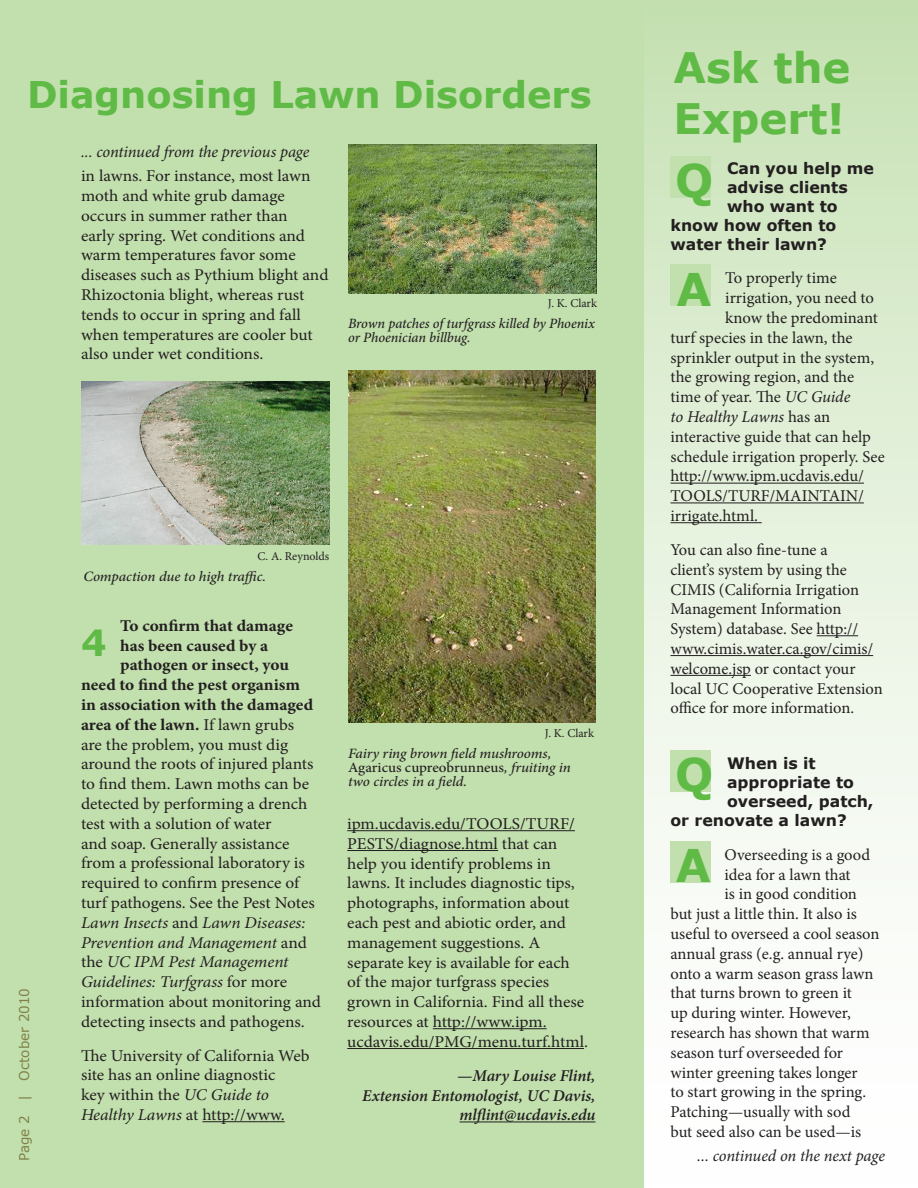
<style>
.page{position:relative;width:918px;height:1188px;background:#fff}
.page>*{position:absolute;margin:0;border:0;box-sizing:border-box;transform-origin:0 0}
.t1{font:700 45px "Verdana";color:#60bb46}
.Head_1{font:700 42px "Verdana";color:#60bb46}
.Head_2{font:700 36.75px "Verdana";color:#60bb46}
.t2{font:700 36px "Verdana";color:#60bb46}
.Body_text{font:16.5px/19.8px "Minion Pro";color:#231f20;scale:1.05 1}
.Body_text-2{font:16.5px/19.8px "Minion Pro";color:#231f20}
.Body_text-3{font:700 16.5px "Minion Pro";color:#231f20;scale:1.05 1}
.Body_text-4{font:italic 16.5px "Minion Pro";letter-spacing:-.005em;color:#231f20;scale:1.05 1}
.Byline{font:italic 600 16.5px/19.8px "Minion Pro";letter-spacing:-.005em;color:#231f20;text-align:right}
.Jump_from_tag{font:italic 16.5px "Minion Pro";letter-spacing:-.01em;color:#231f20}
.Jump_to_tag{font:italic 16.5px "Minion Pro";letter-spacing:-.005em;color:#231f20}
.Body_text-5{font:italic 16.5px "Minion Pro";letter-spacing:-.005em;color:#231f20}
.Question{font:700 15.75px "Verdana";color:#231f20}
.Cutlines{font:italic 500 14.25px/14.2px "Minion Pro";letter-spacing:-.005em;color:#231f20;scale:1.05 1}
.Cutlines-2{font:italic 500 14.25px/14.2px "Minion Pro";letter-spacing:-.005em;color:#231f20}
.Page_numbers{font:13.5px "Verdana";color:#7f8249}
.Photo_credit{font:12px "Minion Pro";color:#231f20}
.s1{font-weight:400}
.s2{font-style:normal}
.s3{font-style:italic}
</style>
<div class="page">
<div style="left:642px;top:0;width:276px;height:1188px;background:linear-gradient(to bottom,#c8e2b6,#fff)"></div>
<div style="left:0;top:0;width:643px;height:1188px;background:#c2dfae"></div>
<hr style="left:202px;top:1121px;width:83px;height:1px;background:#231f20">
<hr style="left:347px;top:830px;width:228px;height:1px;background:#231f20">
<hr style="left:347px;top:850px;width:151px;height:1px;background:#231f20">
<hr style="left:433px;top:1028px;width:114px;height:1px;background:#231f20">
<hr style="left:347px;top:1048px;width:237px;height:1px;background:#231f20">
<hr style="left:460px;top:1122px;width:136px;height:1px;background:#231f20">
<img style="left:348px;top:144px;width:248px;height:150px">
<img style="left:348px;top:371px;width:248px;height:352px">
<img style="left:81px;top:381px;width:248px;height:164px">
<hr style="left:670px;top:483px;width:194px;height:1px;background:#231f20">
<hr style="left:670px;top:503px;width:194px;height:1px;background:#231f20">
<hr style="left:670px;top:522px;width:92px;height:1px;background:#231f20">
<hr style="left:817px;top:635px;width:41px;height:1px;background:#231f20">
<hr style="left:670px;top:655px;width:203px;height:1px;background:#231f20">
<hr style="left:670px;top:675px;width:81px;height:1px;background:#231f20">
<div style="left:670px;top:265px;width:41px;height:41px;background:#c2dfae"></div>
<div style="left:670px;top:750px;width:41px;height:41px;background:#c2dfae"></div>
<div style="left:670px;top:842px;width:41px;height:41px;background:#c2dfae"></div>
<div style="left:670px;top:156px;width:41px;height:41px;background:#c2dfae"></div>
<p class="Head_2" style="left:27px;top:70px;width:566px">Diagnosing Lawn Disorders</p>
<p class="Jump_from_tag" style="left:81px;top:140px;width:230px">... continued from the previous page</p>
<p class="Body_text" style="left:81px;top:166px;width:237px">in lawns. For instance, most lawn moth and white grub damage occurs in summer rather than<br>early spring. Wet conditions and warm temperatures favor some diseases such as Pythium blight and<br>Rhizoctonia blight, whereas rust tends to occur in spring and fall when temperatures are cooler but also under wet conditions.</p>
<p class="Photo_credit" style="left:548px;top:295px;width:51px">J. K. Clark</p>
<p class="Cutlines-2" style="left:348px;top:316px;width:248px">Brown patches of turfgrass killed by Phoenix or Phoenician billbug.</p>
<p class="Page_numbers" style="left:16px;top:1161px;width:174px;rotate:-90deg">Page 2 | October 2010</p>
<p class="Photo_credit" style="left:258px;top:548px;width:73px">C. A. Reynolds</p>
<p class="Cutlines" style="left:83px;top:569px;width:176px">Compaction due to high traffic.</p>
<p class="Body_text-3" style="left:120px;top:614px;width:166px">To confirm that damage</p>
<p class="Body_text-3" style="left:120px;top:634px;width:143px">has been caused by a</p>
<p class="Body_text-3" style="left:120px;top:654px;width:162px">pathogen or insect, you</p>
<p class="Body_text-3" style="left:81px;top:673px;width:210px">need to find the pest organism</p>
<p class="Body_text-3" style="left:81px;top:693px;width:223px">in association with the damaged</p>
<p class="Body_text-3" style="left:81px;top:713px;width:205px">area of the lawn. <span class="s1">If lawn grubs</span></p>
<p class="Body_text" style="left:81px;top:735px;width:199px">are the problem, you must dig</p>
<p class="Body_text" style="left:81px;top:754px;width:223px">around the roots of injured plants</p>
<p class="Body_text" style="left:81px;top:774px;width:219px">to find them. Lawn moths can be</p>
<p class="Body_text" style="left:81px;top:794px;width:217px">detected by performing a drench</p>
<p class="Body_text" style="left:81px;top:814px;width:183px">test with a solution of water</p>
<p class="Body_text" style="left:81px;top:834px;width:200px">and soap. Generally assistance</p>
<p class="Body_text" style="left:81px;top:853px;width:215px">from a professional laboratory is</p>
<p class="Body_text" style="left:81px;top:873px;width:209px">required to confirm presence of</p>
<p class="Body_text" style="left:81px;top:893px;width:224px">turf pathogens. See the Pest Notes</p>
<p class="Body_text-4" style="left:81px;top:911px;width:215px">Lawn Insects <span class="s2">and</span> Lawn Diseases:</p>
<p class="Body_text-4" style="left:81px;top:931px;width:217px">Prevention and Management <span class="s2">and</span></p>
<p class="Body_text-4" style="left:81px;top:951px;width:199px"><span class="s2">the</span> UC IPM Pest Management</p>
<p class="Body_text-4" style="left:81px;top:971px;width:198px">Guidelines: Turfgrass <span class="s2">for more</span></p>
<p class="Body_text" style="left:81px;top:992px;width:230px">information about monitoring and</p>
<p class="Body_text" style="left:81px;top:1012px;width:215px">detecting insects and pathogens.</p>
<p class="Body_text" style="left:81px;top:1046px;width:219px">The University of California Web site has an online diagnostic<br>key within the <span class="s3">UC Guide to<br>Healthy Lawns</span> at http://www.</p>
<p class="t2" style="left:81px;top:620px;width:27px">4</p>
<p class="Photo_credit" style="left:545px;top:725px;width:51px">J. K. Clark</p>
<p class="Cutlines" style="left:348px;top:746px;width:214px">Fairy ring brown field mushrooms,<br><span class="s2">Agaricus cupreobrunneus</span>, fruiting in two circles in a field.</p>
<p class="Body_text" style="left:347px;top:814px;width:231px">ipm.ucdavis.edu/TOOLS/TURF/<br>PESTS/diagnose.html that can help you identify problems in lawns. It includes diagnostic tips, photographs, information about each pest and abiotic order, and management suggestions. A separate key is available for each<br>of the major turfgrass species grown in California. Find all these resources at http://www.ipm. ucdavis.edu/PMG/menu.turf.html.</p>
<p class="Byline" style="left:457px;top:1065px;width:140px">—Mary Louise Flint,</p>
<p class="Byline" style="left:362px;top:1085px;width:235px">Extension Entomologist, UC Davis, mlflint@ucdavis.edu</p>
<p class="Head_1" style="left:674px;top:41px;width:178px">Ask the</p>
<p class="Head_1" style="left:674px;top:91px;width:172px">Expert!</p>
<p class="t1" style="left:675px;top:151px;width:40px">Q</p>
<p class="Question" style="left:727px;top:158px;width:148px">Can you help me</p>
<p class="Question" style="left:727px;top:177px;width:122px">advise clients</p>
<p class="Question" style="left:727px;top:196px;width:112px">who want to</p>
<p class="Question" style="left:670px;top:215px;width:167px">know how often to</p>
<p class="Question" style="left:670px;top:234px;width:158px">water their lawn?</p>
<p class="Body_text-2" style="left:725px;top:268px;width:113px">To properly time</p>
<p class="Body_text-2" style="left:725px;top:288px;width:150px">irrigation, you need to</p>
<p class="Body_text-2" style="left:725px;top:308px;width:154px">know the predominant</p>
<p class="Body_text-2" style="left:670px;top:328px;width:184px">turf species in the lawn, the</p>
<p class="Body_text-2" style="left:670px;top:348px;width:205px">sprinkler output in the system,</p>
<p class="Body_text-2" style="left:670px;top:367px;width:185px">the growing region, and the</p>
<p class="Body_text-2" style="left:670px;top:387px;width:181px">time of year. The <span class="s3">UC Guide</span></p>
<p class="Body_text-5" style="left:670px;top:406px;width:161px">to Healthy Lawns <span class="s2">has an</span></p>
<p class="Body_text-2" style="left:670px;top:427px;width:202px">interactive guide that can help</p>
<p class="Body_text-2" style="left:670px;top:447px;width:216px">schedule irrigation properly. See</p>
<p class="Body_text-2" style="left:670px;top:466px;width:195px">http://www.ipm.ucdavis.edu/</p>
<p class="Body_text-2" style="left:670px;top:486px;width:195px">TOOLS/TURF/MAINTAIN/</p>
<p class="Body_text-2" style="left:670px;top:506px;width:89px">irrigate.html.</p>
<p class="Body_text-2" style="left:670px;top:540px;width:214px">You can also fine-tune a<br>client’s system by using the<br>CIMIS (California Irrigation<br>Management Information<br>System) database. See http:// www.cimis.water.ca.gov/cimis/ welcome.jsp or contact your local UC Cooperative Extension office for more information.</p>
<p class="t1" style="left:676px;top:260px;width:36px">A</p>
<p class="t1" style="left:675px;top:745px;width:40px">Q</p>
<p class="Question" style="left:727px;top:753px;width:90px">When is it</p>
<p class="Question" style="left:727px;top:772px;width:128px">appropriate to</p>
<p class="Question" style="left:727px;top:791px;width:148px">overseed, patch,</p>
<p class="Question" style="left:670px;top:810px;width:178px">or renovate a lawn?</p>
<p class="Body_text-2" style="left:724px;top:845px;width:147px">Overseeding is a good</p>
<p class="Body_text-2" style="left:724px;top:865px;width:128px">idea for a lawn that</p>
<p class="Body_text-2" style="left:724px;top:884px;width:134px">is in good condition</p>
<p class="Body_text-2" style="left:670px;top:904px;width:188px">but just a little thin. It also is</p>
<p class="Body_text-2" style="left:670px;top:924px;width:210px">useful to overseed a cool season</p>
<p class="Body_text-2" style="left:670px;top:944px;width:195px">annual grass (e.g. annual rye)</p>
<p class="Body_text-2" style="left:670px;top:964px;width:204px">onto a warm season grass lawn</p>
<p class="Body_text-2" style="left:670px;top:983px;width:183px">that turns brown to green it</p>
<p class="Body_text-2" style="left:670px;top:1003px;width:182px">up during winter. However,</p>
<p class="Body_text-2" style="left:670px;top:1023px;width:201px">research has shown that warm</p>
<p class="Body_text-2" style="left:670px;top:1043px;width:174px">season turf overseeded for</p>
<p class="Body_text-2" style="left:670px;top:1063px;width:189px">winter greening takes longer</p>
<p class="Body_text-2" style="left:670px;top:1082px;width:197px">to start growing in the spring.</p>
<p class="Body_text-2" style="left:670px;top:1102px;width:181px">Patching—usually with sod</p>
<p class="Body_text-2" style="left:670px;top:1122px;width:192px">but seed also can be used—is</p>
<p class="t1" style="left:676px;top:837px;width:36px">A</p>
<p class="Jump_to_tag" style="left:697px;top:1145px;width:189px">... continued on the next page</p>
</div>
